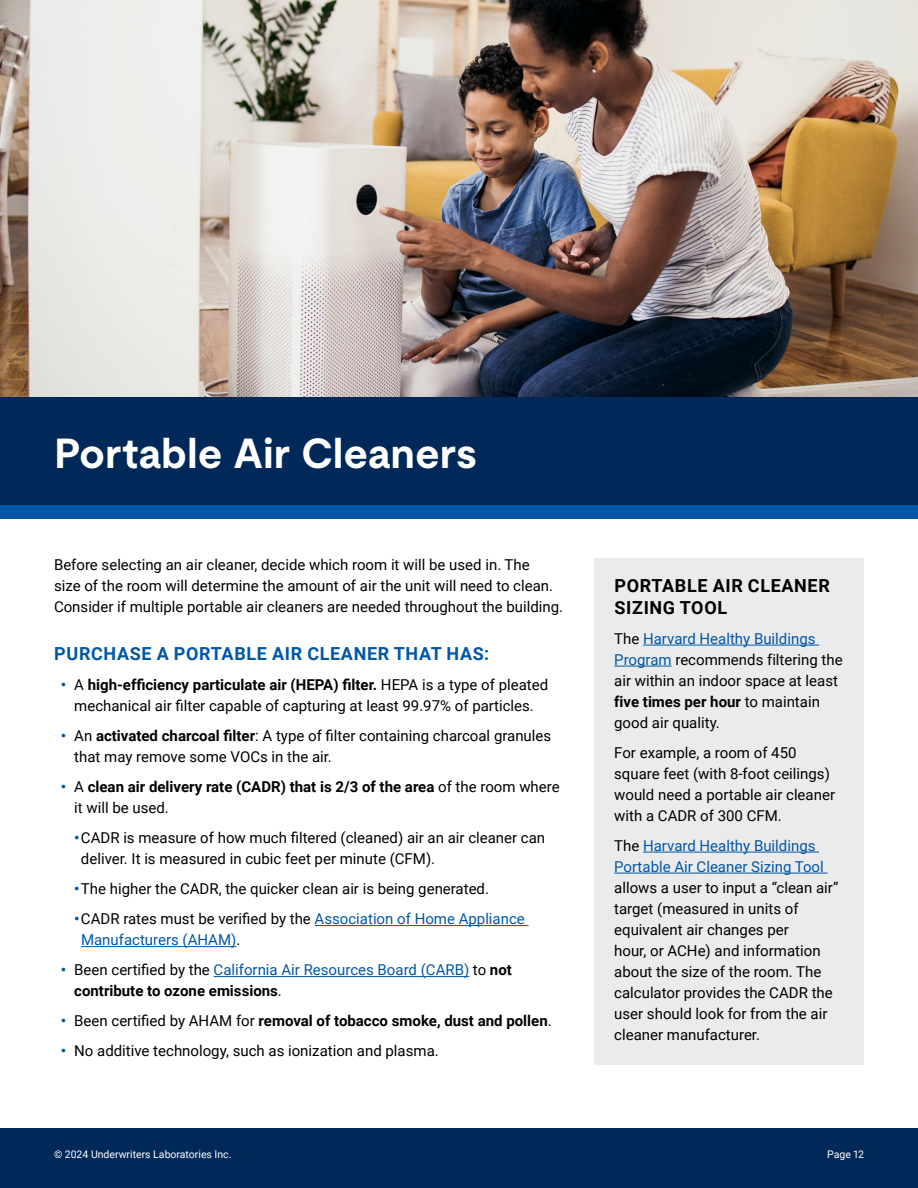
<style>
.page{position:relative;width:918px;height:1188px;background:#fff}
.page>*{position:absolute;margin:0;border:0;box-sizing:border-box;transform-origin:0 0}
.t1{font:700 42px "UL Moderat";color:#fff}
.t2{font:700 18px "Roboto";letter-spacing:.035em;color:#0057a5}
.t3{font:700 18px/21.6px "Roboto";letter-spacing:.035em;color:#000}
.t4{font:15px/21px "Roboto";color:#000}
.t5{font:15px/21px "Roboto";color:#0057a5}
.t6{font:700 15px/21px "Roboto";color:#000}
.t7{font:10.5px "Roboto";color:#fff}
.s1{font-weight:700;color:#0057a5}
.s2{font-weight:700}
.s3{color:#0057a5}
.s4{font-weight:400}
.s5{color:#000}
.s6{font-weight:700;color:#000}
</style>
<div class="page">
<div style="left:0;top:1128px;width:918px;height:60px;background:#002859"></div>
<img style="left:0;top:0;width:918px;height:397px">
<hr style="left:315px;top:925px;width:214px;height:1px;background:#0057a5">
<hr style="left:81px;top:946px;width:155px;height:1px;background:#0057a5">
<hr style="left:214px;top:976px;width:255px;height:1px;background:#0057a5">
<div style="left:594px;top:559px;width:270px;height:506px;background:#ebebec"></div>
<hr style="left:643px;top:645px;width:176px;height:1px;background:#0057a5">
<hr style="left:614px;top:666px;width:58px;height:1px;background:#0057a5">
<hr style="left:643px;top:852px;width:176px;height:1px;background:#0057a5">
<hr style="left:614px;top:873px;width:214px;height:1px;background:#0057a5">
<div style="left:0;top:397px;width:918px;height:108px;background:#002859"></div>
<div style="left:0;top:505px;width:918px;height:14px;background:#0057a5"></div>
<h1 class="t1" style="left:54px;top:420px;width:425px">Portable Air Cleaners</h1>
<p class="t4" style="left:54px;top:553px;width:511px">Before selecting an air cleaner, decide which room it will be used in. The<br>size of the room will determine the amount of air the unit will need to clean.<br>Consider if multiple portable air cleaners are needed throughout the building.</p>
<p class="t2" style="left:54px;top:641px;width:436px">PURCHASE A PORTABLE AIR CLEANER THAT HAS:</p>
<p class="t4" style="left:61px;top:674px;width:489px;text-align:center"><span class="s1">•</span> A <span class="s2">high-efficiency particulate air (HEPA) filter.</span> HEPA is a type of pleated mechanical air filter capable of capturing at least 99.97% of particles.</p>
<p class="t4" style="left:74px;top:725px;width:479px;text-indent:-13px"><span class="s1">•</span> An <span class="s2">activated charcoal filter</span>: A type of filter containing charcoal granules that may remove some VOCs in the air.</p>
<p class="t6" style="left:74px;top:776px;width:487px;text-indent:-14px"><span class="s3">•</span> <span class="s4">A</span> clean air delivery rate (CADR) that is 2/3 of the area <span class="s4">of the room where it will be used.</span></p>
<p class="t4" style="left:81px;top:827px;width:466px;text-indent:-7px"><span class="s1">•</span>CADR is measure of how much filtered (cleaned) air an air cleaner can deliver. It is measured in cubic feet per minute (CFM).</p>
<p class="t4" style="left:74px;top:878px;width:416px"><span class="s1">•</span>The higher the CADR, the quicker clean air is being generated.</p>
<p class="t5" style="left:81px;top:908px;width:445px;text-indent:-7px"><span class="s2">•</span><span class="s5">CADR rates must be verified by the</span> Association of Home Appliance<br>Manufacturers (AHAM)<span class="s5">.</span></p>
<p class="t5" style="left:74px;top:959px;width:439px;text-indent:-14px"><span class="s2">•</span> <span class="s5">Been certified by the</span> California Air Resources Board (CARB) <span class="s5">to</span> <span class="s6">not contribute to ozone emissions</span><span class="s5">.</span></p>
<p class="t6" style="left:61px;top:1010px;width:492px"><span class="s3">•</span> <span class="s4">Been certified by AHAM for</span> removal of tobacco smoke, dust and pollen<span class="s4">.</span></p>
<p class="t4" style="left:61px;top:1040px;width:380px"><span class="s1">•</span> No additive technology, such as ionization and plasma.</p>
<p class="t3" style="left:615px;top:575px;width:217px">PORTABLE AIR CLEANER<br>SIZING TOOL</p>
<p class="t4" style="left:614px;top:628px;width:230px">The <span class="s3">Harvard Healthy Buildings<br>Program</span> recommends filtering the air within an indoor space at least <span class="s2">five times per hour</span> to maintain good air quality.</p>
<p class="t4" style="left:614px;top:742px;width:222px">For example, a room of 450 square feet (with 8-foot ceilings) would need a portable air cleaner with a CADR of 300 CFM.</p>
<p class="t5" style="left:614px;top:835px;width:211px"><span class="s5">The</span> Harvard Healthy Buildings<br>Portable Air Cleaner Sizing Tool</p>
<p class="t4" style="left:614px;top:877px;width:226px">allows a user to input a “clean air” target (measured in units of equivalent air changes per<br>hour, or ACHe) and information about the size of the room. The calculator provides the CADR the user should look for from the air cleaner manufacturer.</p>
<p class="t7" style="left:54px;top:1147px;width:179px">© 2024 Underwriters Laboratories Inc.</p>
<p class="t7" style="left:827px;top:1147px;width:38px">Page 12</p>
</div>
